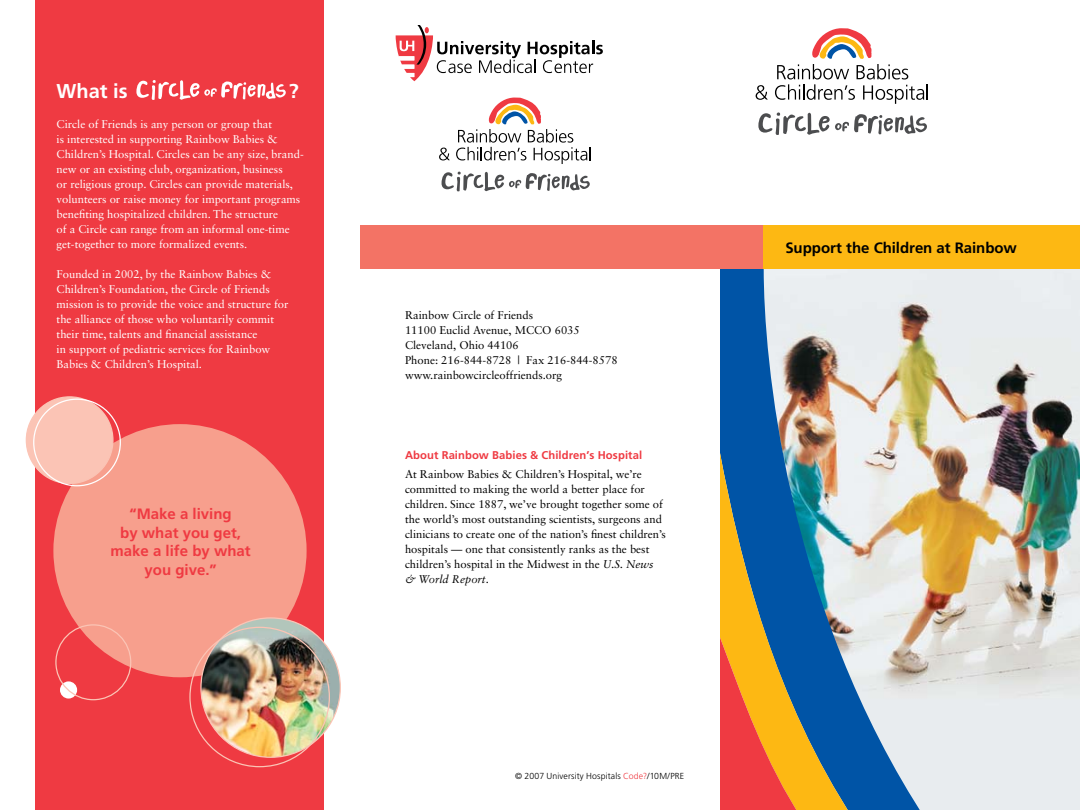
<style>
.page{position:relative;width:1080px;height:810px;background:#fff}
.page>*{position:absolute;margin:0;border:0;box-sizing:border-box;transform-origin:0 0}
.t1{font:700 20px "Frutiger LT Std";color:#fff}
.t2{font:700 15px/18.8px "Frutiger LT Std";color:#ef3a42;text-align:center}
.t3{font:700 15px "Frutiger LT Std";letter-spacing:-.005em;color:#000}
.t4{font:11.25px/15px "Sabon LT Std";color:#fff}
.t5{font:11.25px/15px "Sabon LT Std";color:#000}
.t6{font:11.25px/15px "Sabon";color:#000}
.t7{font:700 11.25px "Frutiger LT Std";letter-spacing:.01em;color:#ef3a42}
.t8{font:300 8.75px "Frutiger LT Std";letter-spacing:.015em;color:#000}
.s1{font-style:italic}
.s2{color:#ef3a42}
</style>
<div class="page">
<img style="left:927px;top:269px;width:153px;height:541px">
<img style="left:720px;top:269px;width:207px;height:541px">
<svg style="left:720px;top:453px;width:135px;height:357px;background:#578395"></svg>
<svg style="left:720px;top:637px;width:84px;height:173px;background:#d87639"></svg>
<div style="left:720px;top:225px;width:44px;height:44px;background:#f37365"></div>
<div style="left:764px;top:225px;width:316px;height:44px;background:#fdb813"></div>
<div style="left:360px;top:225px;width:360px;height:44px;background:#f37365"></div>
<svg style="left:756px;top:85px;width:12px;height:15px"></svg>
<svg style="left:775px;top:28px;width:153px;height:76px"></svg>
<svg style="left:758px;top:112px;width:169px;height:23px"></svg>
<svg style="left:396px;top:25px;width:207px;height:56px"></svg>
<svg style="left:439px;top:148px;width:11px;height:12px"></svg>
<svg style="left:456px;top:98px;width:135px;height:66px"></svg>
<svg style="left:442px;top:172px;width:148px;height:19px"></svg>
<div style="left:36px;top:0;width:288px;height:810px;background:#ef3a42"></div>
<div style="left:53px;top:424px;width:254px;height:253px;background:#f79f8d;border-radius:50%"></div>
<img style="left:201px;top:618px;width:139px;height:139px;border-radius:50%">
<svg style="left:60px;top:681px;width:17px;height:18px"></svg>
<div style="left:55px;top:624px;width:76px;height:76px;border:1px solid #fbc4b5;border-radius:50%"></div>
<svg style="left:136px;top:80px;width:150px;height:20px"></svg>
<div style="left:26px;top:397px;width:87px;height:86px;background:#fbc4b5;border-radius:50%"></div>
<h1 class="t1" style="left:57px;top:79px;width:73px">What is</h1>
<h1 class="t1" style="left:289px;top:79px;width:11px">?</h1>
<p class="t4" style="left:57px;top:116px;width:249px">Circle of Friends is any person or group that<br>is interested in supporting Rainbow Babies &amp; Children’s Hospital. Circles can be any size, brand&shy;new or an existing club, organization, business<br>or religious group. Circles can provide materials, volunteers or raise money for important programs benefiting hospitalized children. The structure<br>of a Circle can range from an informal one-time get-together to more formalized events.</p>
<p class="t4" style="left:57px;top:266px;width:233px">Founded in 2002, by the Rainbow Babies &amp; Children’s Foundation, the Circle of Friends mission is to provide the voice and structure for the alliance of those who voluntarily commit their time, talents and financial assistance<br>in support of pediatric services for Rainbow Babies &amp; Children’s Hospital.</p>
<h2 class="t2" style="left:111px;top:504px;width:142px">“Make a living<br>by what you get, make a life by what you give.”</h2>
<p class="t6" style="left:405px;top:307px;width:214px">Rainbow Circle of Friends<br>11100 Euclid Avenue, MCCO 6035<br>Cleveland, Ohio 44106<br>Phone: 216-844-8728 | Fax 216-844-8578 www.rainbowcircleoffriends.org</p>
<p class="t7" style="left:405px;top:448px;width:239px">About Rainbow Babies &amp; Children’s Hospital</p>
<p class="t5" style="left:405px;top:466px;width:262px">At Rainbow Babies &amp; Children’s Hospital, we’re committed to making the world a better place for children. Since 1887, we’ve brought together some of the world’s most outstanding scientists, surgeons and clinicians to create one of the nation’s finest children’s hospitals — one that consistently ranks as the best children’s hospital in the Midwest in the <span class="s1">U.S. News &amp; World Report</span>.</p>
<p class="t8" style="left:515px;top:771px;width:171px">© 2007 University Hospitals <span class="s2">Code?</span>/10M/PRE</p>
<h2 class="t3" style="left:785px;top:238px;width:233px">Support the Children at Rainbow</h2>
</div>
